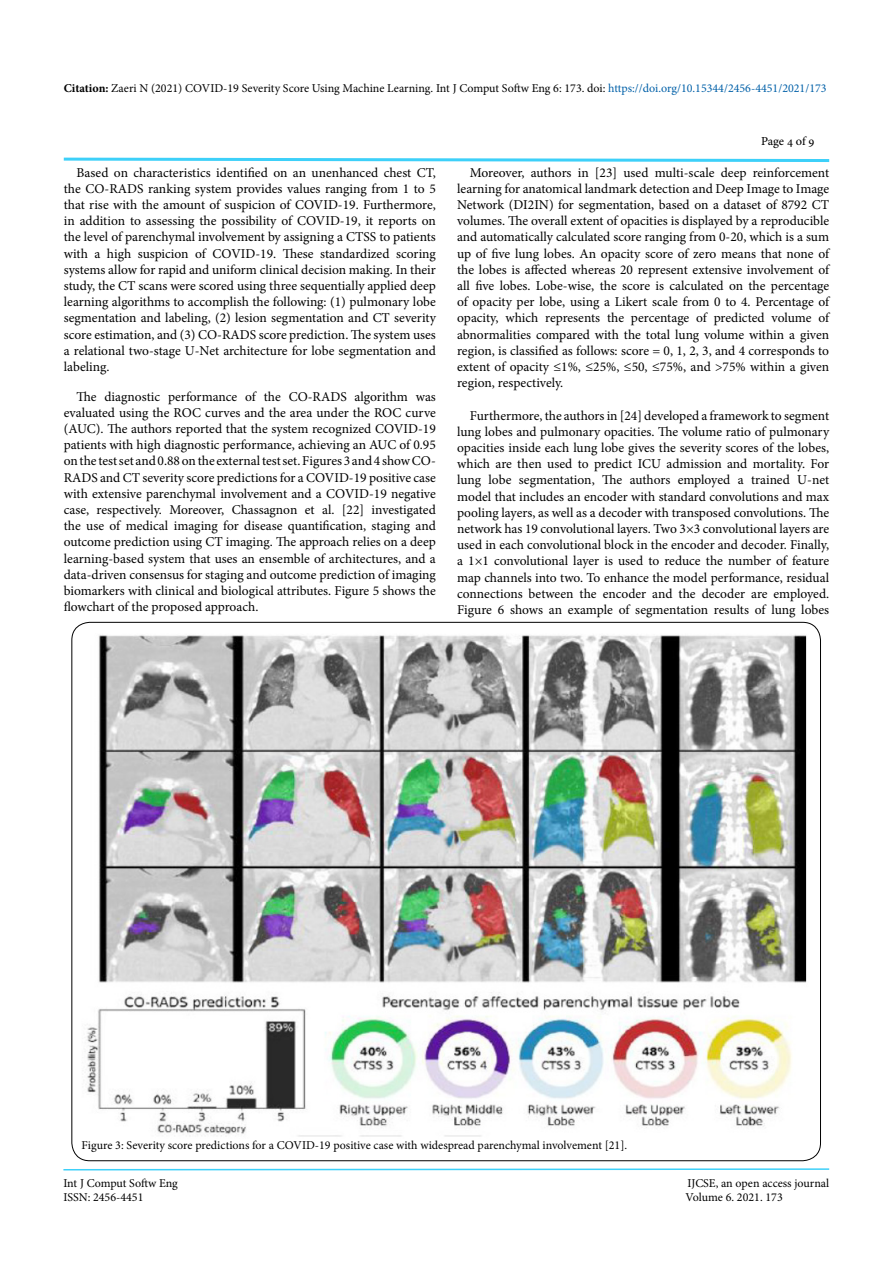
<style>
.page{position:relative;width:893px;height:1263px;background:#fff}
.page>*{position:absolute;margin:0;border:0;box-sizing:border-box;transform-origin:0 0}
.t1{font:13.5px/16.2px "Minion Pro";letter-spacing:-.005em;color:#000;text-align:justify}
.t2{font:12px "Minion Pro";color:#000}
.t3{font:12px "Adobe Hebrew";letter-spacing:-.01em;color:#000}
.s1{font-weight:700}
.s2{color:#0060a8}
</style>
<div class="page">
<svg style="left:63px;top:1168px;width:767px;height:3px"></svg>
<svg style="left:63px;top:157px;width:767px;height:5px"></svg>
<img style="left:87px;top:635px;width:720px;height:502px">
<p class="t2" style="left:64px;top:80px;width:764px"><span class="s1">Citation:</span> Zaeri N (2021) COVID-19 Severity Score Using Machine Learning. Int J Comput Softw Eng 6: 173. doi: <span class="s2">https://doi.org/10.15344/2456-4451/2021/173</span></p>
<p class="t1" style="left:64px;top:164px;width:374px;text-indent:13px">Based on characteristics identified on an unenhanced chest CT, the CO-RADS ranking system provides values ranging from 1 to 5 that rise with the amount of suspicion of COVID-19. Furthermore, in addition to assessing the possibility of COVID-19, it reports on the level of parenchymal involvement by assigning a CTSS to patients with a high suspicion of COVID-19. These standardized scoring systems allow for rapid and uniform clinical decision making. In their study, the CT scans were scored using three sequentially applied deep learning algorithms to accomplish the following: (1) pulmonary lobe segmentation and labeling, (2) lesion segmentation and CT severity score estimation, and (3) CO-RADS score prediction. The system uses a relational two-stage U-Net architecture for lobe segmentation and labeling.</p>
<p class="t1" style="left:64px;top:388px;width:374px;text-indent:13px">The diagnostic performance of the CO-RADS algorithm was evaluated using the ROC curves and the area under the ROC curve (AUC). The authors reported that the system recognized COVID-19 patients with high diagnostic performance, achieving an AUC of 0.95 on the test set and 0.88 on the external test set. Figures 3 and 4 show CO-RADS and CT severity score predictions for a COVID-19 positive case with extensive parenchymal involvement and a COVID-19 negative case, respectively. Moreover, Chassagnon et al. [22] investigated the use of medical imaging for disease quantification, staging and outcome prediction using CT imaging. The approach relies on a deep learning-based system that uses an ensemble of architectures, and a data-driven consensus for staging and outcome prediction of imaging biomarkers with clinical and biological attributes. Figure 5 shows the flowchart of the proposed approach.</p>
<p class="t3" style="left:761px;top:134px;width:55px">Page 4 of 9</p>
<p class="t1" style="left:457px;top:164px;width:374px;text-indent:13px">Moreover, authors in [23] used multi-scale deep reinforcement learning for anatomical landmark detection and Deep Image to Image Network (DI2IN) for segmentation, based on a dataset of 8792 CT volumes. The overall extent of opacities is displayed by a reproducible and automatically calculated score ranging from 0-20, which is a sum up of five lung lobes. An opacity score of zero means that none of the lobes is affected whereas 20 represent extensive involvement of all five lobes. Lobe-wise, the score is calculated on the percentage of opacity per lobe, using a Likert scale from 0 to 4. Percentage of opacity, which represents the percentage of predicted volume of abnormalities compared with the total lung volume within a given region, is classified as follows: score = 0, 1, 2, 3, and 4 corresponds to extent of opacity ≤1%, ≤25%, ≤50, ≤75%, and &gt;75% within a given region, respectively.</p>
<p class="t1" style="left:457px;top:407px;width:374px;text-indent:13px">Furthermore, the authors in [24] developed a framework to segment lung lobes and pulmonary opacities. The volume ratio of pulmonary opacities inside each lung lobe gives the severity scores of the lobes, which are then used to predict ICU admission and mortality. For lung lobe segmentation, The authors employed a trained U-net model that includes an encoder with standard convolutions and max pooling layers, as well as a decoder with transposed convolutions. The network has 19 convolutional layers. Two 3×3 convolutional layers are used in each convolutional block in the encoder and decoder. Finally, a 1×1 convolutional layer is used to reduce the number of feature map channels into two. To enhance the model performance, residual connections between the encoder and the decoder are employed.<br>Figure 6 shows an example of segmentation results of lung lobes</p>
<p class="t2" style="left:82px;top:1137px;width:547px">Figure 3: Severity score predictions for a COVID-19 positive case with widespread parenchymal involvement [21].</p>
<p class="t2" style="left:63px;top:1175px;width:116px">Int J Comput Softw Eng</p>
<p class="t2" style="left:687px;top:1175px;width:143px">IJCSE, an open access journal</p>
<p class="t2" style="left:63px;top:1189px;width:82px">ISSN: 2456-4451</p>
<p class="t2" style="left:686px;top:1189px;width:99px">Volume 6. 2021. 173</p>
</div>
